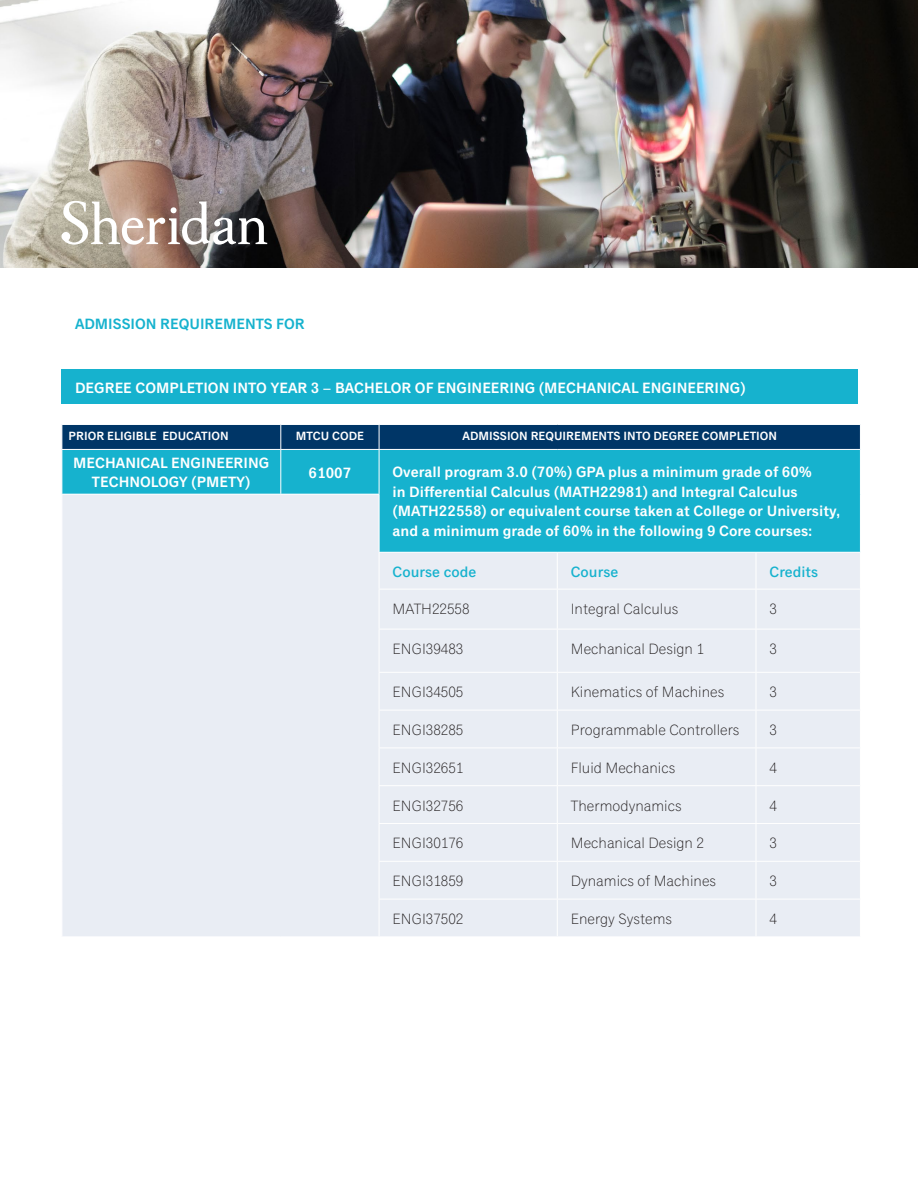
<style>
.page{position:relative;width:918px;height:1188px;background:#fff}
.page>*{position:absolute;margin:0;border:0;box-sizing:border-box;transform-origin:0 0}
.Copy{font:600 15px/19.5px "Classic Grotesque Pro";color:#fff;text-align:center}
.Copy-2{font:300 15px "Classic Grotesque Pro";color:#231f20}
.Copy-3{font:600 15px "Classic Grotesque Pro";color:#16b2ce}
.Copy-4{font:500 15px "Classic Grotesque Pro";color:#16b2ce}
.Copy-5{font:600 12px "Classic Grotesque Pro";color:#fff}
</style>
<div class="page">
<div style="left:62px;top:369px;width:796px;height:35px;background:#16b2ce"></div>
<div style="left:63px;top:450px;width:797px;height:44px;background:#16b2ce"></div>
<svg style="left:63px;top:494px;width:797px;height:442px;background:#d8e8f1"></svg>
<svg style="left:62px;top:424px;width:799px;height:25px;background:#0b3f6d"></svg>
<hr style="left:280px;top:450px;width:1px;height:44px;background:#fff">
<hr style="left:379px;top:450px;width:1px;height:44px;background:#fff">
<hr style="left:62px;top:494px;width:219px;height:1px;background:#fff">
<hr style="left:281px;top:494px;width:98px;height:1px;background:#fff">
<hr style="left:379px;top:495px;width:1px;height:57px;background:#fff">
<hr style="left:379px;top:552px;width:178px;height:1px;background:#fff">
<hr style="left:379px;top:553px;width:1px;height:36px;background:#fff">
<hr style="left:557px;top:552px;width:199px;height:1px;background:#fff">
<hr style="left:557px;top:553px;width:1px;height:36px;background:#fff">
<hr style="left:756px;top:552px;width:105px;height:1px;background:#fff">
<hr style="left:756px;top:553px;width:1px;height:36px;background:#fff">
<hr style="left:379px;top:589px;width:178px;height:1px;background:#fff">
<hr style="left:379px;top:590px;width:1px;height:39px;background:#fff">
<hr style="left:557px;top:589px;width:199px;height:1px;background:#fff">
<hr style="left:557px;top:590px;width:1px;height:39px;background:#fff">
<hr style="left:756px;top:589px;width:105px;height:1px;background:#fff">
<hr style="left:756px;top:590px;width:1px;height:39px;background:#fff">
<hr style="left:379px;top:629px;width:178px;height:1px;background:#fff">
<hr style="left:379px;top:629px;width:1px;height:43px;background:#fff">
<hr style="left:557px;top:629px;width:199px;height:1px;background:#fff">
<hr style="left:557px;top:629px;width:1px;height:43px;background:#fff">
<hr style="left:756px;top:629px;width:105px;height:1px;background:#fff">
<hr style="left:756px;top:629px;width:1px;height:43px;background:#fff">
<hr style="left:379px;top:672px;width:178px;height:1px;background:#fff">
<hr style="left:379px;top:673px;width:1px;height:37px;background:#fff">
<hr style="left:557px;top:672px;width:199px;height:1px;background:#fff">
<hr style="left:557px;top:673px;width:1px;height:37px;background:#fff">
<hr style="left:756px;top:672px;width:105px;height:1px;background:#fff">
<hr style="left:756px;top:673px;width:1px;height:37px;background:#fff">
<hr style="left:379px;top:710px;width:178px;height:1px;background:#fff">
<hr style="left:379px;top:710px;width:1px;height:38px;background:#fff">
<hr style="left:557px;top:710px;width:199px;height:1px;background:#fff">
<hr style="left:557px;top:710px;width:1px;height:38px;background:#fff">
<hr style="left:756px;top:710px;width:105px;height:1px;background:#fff">
<hr style="left:756px;top:710px;width:1px;height:38px;background:#fff">
<hr style="left:379px;top:748px;width:178px;height:1px;background:#fff">
<hr style="left:379px;top:748px;width:1px;height:37px;background:#fff">
<hr style="left:557px;top:748px;width:199px;height:1px;background:#fff">
<hr style="left:557px;top:748px;width:1px;height:37px;background:#fff">
<hr style="left:756px;top:748px;width:105px;height:1px;background:#fff">
<hr style="left:756px;top:748px;width:1px;height:37px;background:#fff">
<hr style="left:379px;top:785px;width:178px;height:1px;background:#fff">
<hr style="left:379px;top:786px;width:1px;height:37px;background:#fff">
<hr style="left:557px;top:785px;width:199px;height:1px;background:#fff">
<hr style="left:557px;top:786px;width:1px;height:37px;background:#fff">
<hr style="left:756px;top:785px;width:105px;height:1px;background:#fff">
<hr style="left:756px;top:786px;width:1px;height:37px;background:#fff">
<hr style="left:379px;top:823px;width:178px;height:1px;background:#fff">
<hr style="left:379px;top:824px;width:1px;height:37px;background:#fff">
<hr style="left:557px;top:823px;width:199px;height:1px;background:#fff">
<hr style="left:557px;top:824px;width:1px;height:37px;background:#fff">
<hr style="left:756px;top:823px;width:105px;height:1px;background:#fff">
<hr style="left:756px;top:824px;width:1px;height:37px;background:#fff">
<hr style="left:379px;top:861px;width:178px;height:1px;background:#fff">
<hr style="left:379px;top:862px;width:1px;height:37px;background:#fff">
<hr style="left:557px;top:861px;width:199px;height:1px;background:#fff">
<hr style="left:557px;top:862px;width:1px;height:37px;background:#fff">
<hr style="left:756px;top:861px;width:105px;height:1px;background:#fff">
<hr style="left:756px;top:862px;width:1px;height:37px;background:#fff">
<hr style="left:379px;top:899px;width:178px;height:1px;background:#fff">
<hr style="left:379px;top:899px;width:1px;height:38px;background:#fff">
<hr style="left:557px;top:899px;width:199px;height:1px;background:#fff">
<hr style="left:557px;top:899px;width:1px;height:38px;background:#fff">
<hr style="left:756px;top:899px;width:105px;height:1px;background:#fff">
<hr style="left:756px;top:899px;width:1px;height:38px;background:#fff">
<img style="left:0;top:0;width:918px;height:268px">
<svg style="left:61px;top:201px;width:206px;height:44px"></svg>
<p class="Copy-3" style="left:75px;top:315px;width:231px">ADMISSION REQUIREMENTS FOR</p>
<p class="Copy" style="left:75px;top:379px;width:672px">DEGREE COMPLETION INTO YEAR 3 – BACHELOR OF ENGINEERING (MECHANICAL ENGINEERING)</p>
<p class="Copy-5" style="left:69px;top:429px;width:161px">PRIOR ELIGIBLE EDUCATION</p>
<p class="Copy-5" style="left:296px;top:429px;width:70px">MTCU CODE</p>
<p class="Copy-5" style="left:463px;top:429px;width:316px">ADMISSION REQUIREMENTS INTO DEGREE COMPLETION</p>
<p class="Copy" style="left:73px;top:454px;width:198px">MECHANICAL ENGINEERING<br>TECHNOLOGY (PMETY)</p>
<p class="Copy" style="left:309px;top:464px;width:44px">61007</p>
<p class="Copy" style="left:393px;top:463px;width:449px;text-align:left">Overall program 3.0 (70%) GPA plus a minimum grade of 60%<br>in Differential Calculus (MATH22981) and Integral Calculus (MATH22558) or equivalent course taken at College or University, and a minimum grade of 60% in the following 9 Core courses:</p>
<p class="Copy-4" style="left:393px;top:563px;width:85px">Course code</p>
<p class="Copy-4" style="left:571px;top:563px;width:49px">Course</p>
<p class="Copy-4" style="left:770px;top:563px;width:50px">Credits</p>
<p class="Copy-2" style="left:393px;top:600px;width:78px">MATH22558</p>
<p class="Copy-2" style="left:571px;top:600px;width:109px">Integral Calculus</p>
<p class="Copy-2" style="left:770px;top:600px;width:9px">3</p>
<p class="Copy-2" style="left:393px;top:640px;width:72px">ENGI39483</p>
<p class="Copy-2" style="left:571px;top:640px;width:135px">Mechanical Design 1</p>
<p class="Copy-2" style="left:770px;top:640px;width:9px">3</p>
<p class="Copy-2" style="left:393px;top:683px;width:72px">ENGI34505</p>
<p class="Copy-2" style="left:571px;top:683px;width:155px">Kinematics of Machines</p>
<p class="Copy-2" style="left:770px;top:683px;width:9px">3</p>
<p class="Copy-2" style="left:393px;top:721px;width:72px">ENGI38285</p>
<p class="Copy-2" style="left:571px;top:721px;width:170px">Programmable Controllers</p>
<p class="Copy-2" style="left:770px;top:721px;width:9px">3</p>
<p class="Copy-2" style="left:393px;top:759px;width:72px">ENGI32651</p>
<p class="Copy-2" style="left:571px;top:759px;width:106px">Fluid Mechanics</p>
<p class="Copy-2" style="left:770px;top:759px;width:9px">4</p>
<p class="Copy-2" style="left:393px;top:797px;width:72px">ENGI32756</p>
<p class="Copy-2" style="left:571px;top:797px;width:112px">Thermodynamics</p>
<p class="Copy-2" style="left:770px;top:797px;width:9px">4</p>
<p class="Copy-2" style="left:393px;top:835px;width:72px">ENGI30176</p>
<p class="Copy-2" style="left:571px;top:835px;width:135px">Mechanical Design 2</p>
<p class="Copy-2" style="left:770px;top:835px;width:9px">3</p>
<p class="Copy-2" style="left:393px;top:872px;width:72px">ENGI31859</p>
<p class="Copy-2" style="left:571px;top:872px;width:147px">Dynamics of Machines</p>
<p class="Copy-2" style="left:770px;top:872px;width:9px">3</p>
<p class="Copy-2" style="left:393px;top:910px;width:72px">ENGI37502</p>
<p class="Copy-2" style="left:571px;top:910px;width:103px">Energy Systems</p>
<p class="Copy-2" style="left:770px;top:910px;width:9px">4</p>
</div>
